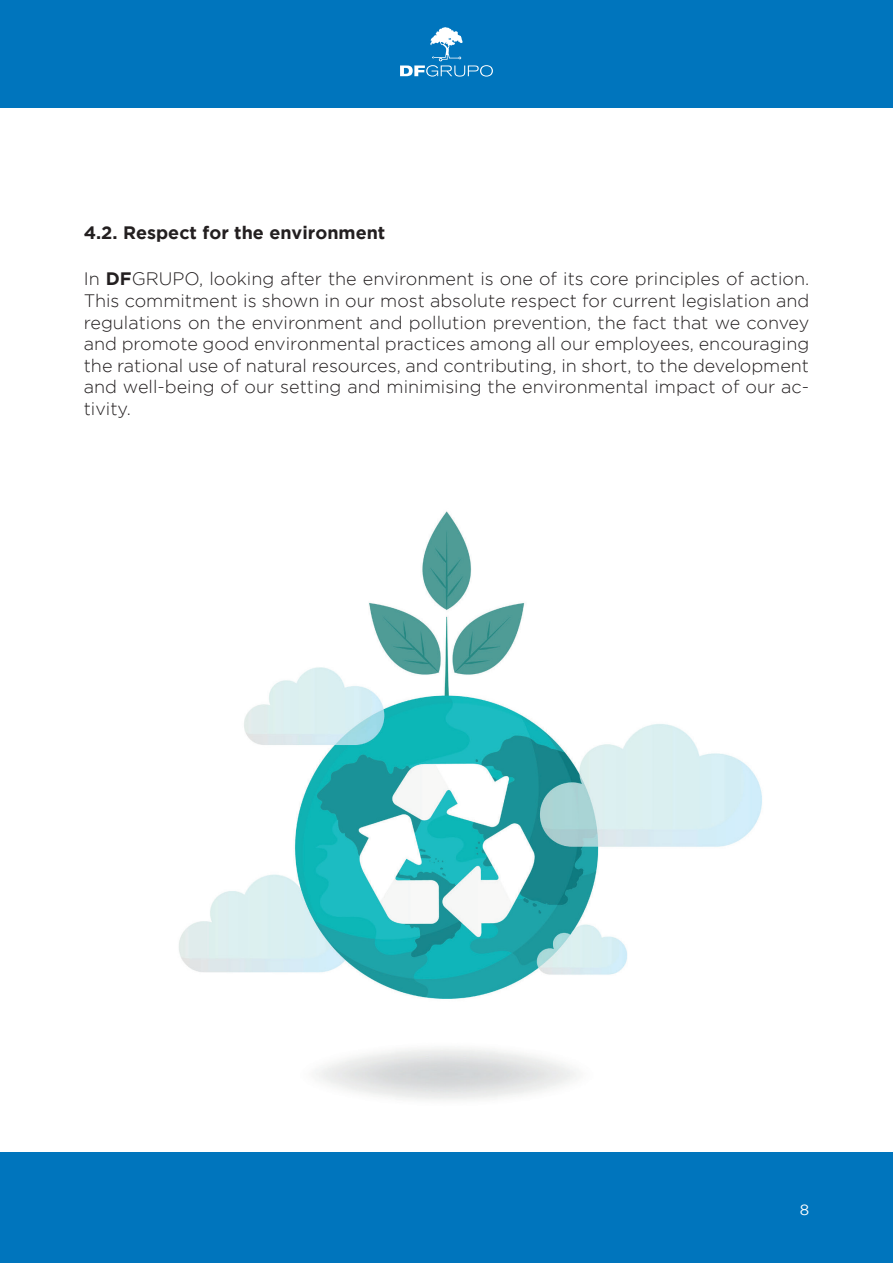
<style>
.page{position:relative;width:893px;height:1263px;background:#fff}
.page>*{position:absolute;margin:0;border:0;box-sizing:border-box;transform-origin:0 0}
.t1{font:300 18px/21.6px "Gotham";color:#231f20;text-align:justify}
.t2{font:700 18px "Gotham";color:#231f20}
.t3{font:15px "Gotham";color:#fff}
.s1{font-weight:700}
</style>
<div class="page">
<div style="left:0;top:1152px;width:893px;height:111px;background:#0075bd"></div>
<div style="left:0;top:0;width:893px;height:108px;background:#0075bd"></div>
<svg style="left:400px;top:27px;width:93px;height:50px"></svg>
<img style="left:179px;top:511px;width:583px;height:589px">
<p class="t2" style="left:84px;top:222px;width:303px">4.2. Respect for the environment</p>
<p class="t1" style="left:84px;top:268px;width:727px">In <span class="s1">DF</span>GRUPO, looking after the environment is one of its core principles of action.<br>This commitment is shown in our most absolute respect for current legislation and regulations on the environment and pollution prevention, the fact that we convey and promote good environmental practices among all our employees, encouraging the rational use of natural resources, and contributing, in short, to the development and well-being of our setting and minimising the environmental impact of our ac&shy;tivity.</p>
<p class="t3" style="left:800px;top:1202px;width:11px">8</p>
</div>
